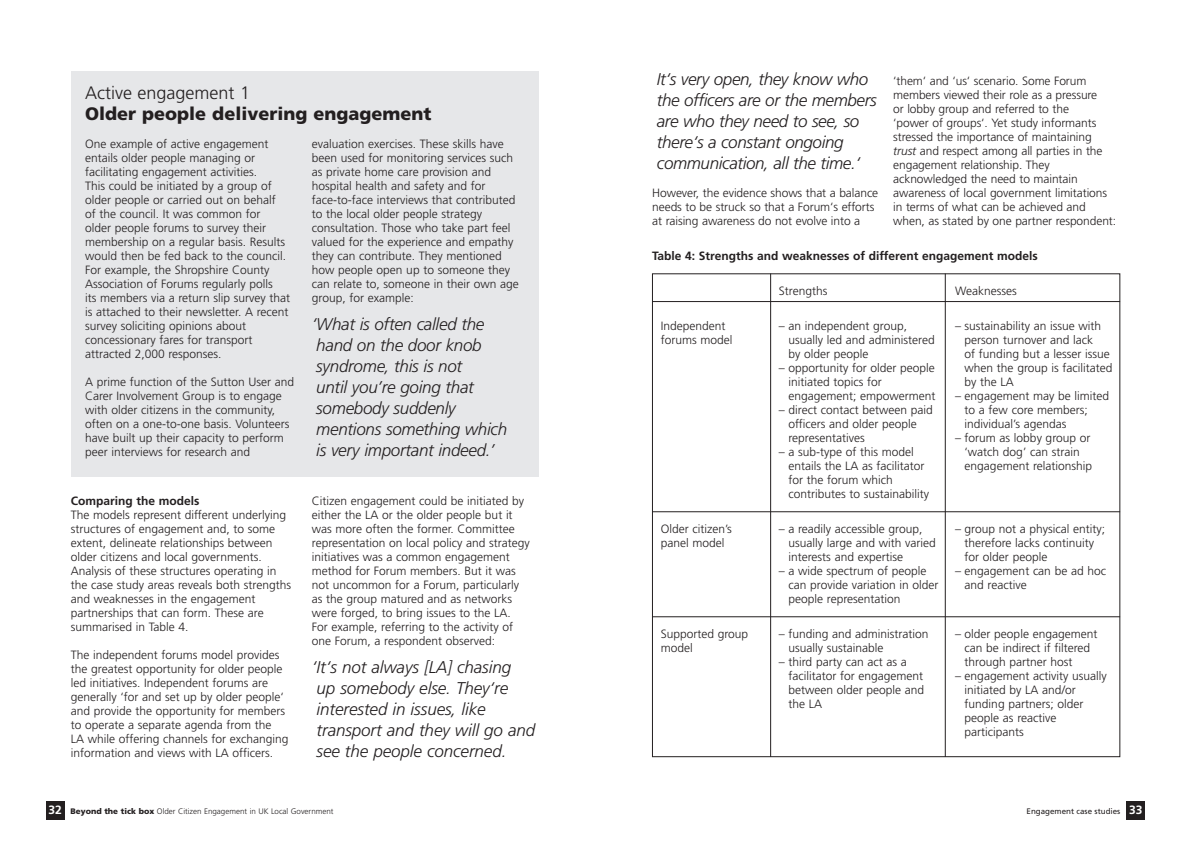
<style>
.page{position:relative;width:1191px;height:842px;background:#fff}
.page>*{position:absolute;margin:0;border:0;box-sizing:border-box;transform-origin:0 0}
.t1{font:900 18px "Frutiger";color:#231f20}
.t2{font:300 18px "Frutiger";color:#231f20}
.t3{font:italic 300 17px/21px "Frutiger";letter-spacing:-.015em;color:#231f20}
.t4{font:300 12px/14px "Frutiger";color:#231f20}
.t5{font:700 12px "Frutiger";color:#231f20}
.t6{font:300 8px "Frutiger";color:#231f20}
.t7{font:8px "Frutiger";color:#231f20}
.s1{font-style:italic}
.s2{font-weight:700;font-size:12px;color:#fff}
.s3{font-weight:900}
</style>
<div class="page">
<div style="left:1126px;top:801px;width:19px;height:18px;background:#231f20"></div>
<div style="left:46px;top:801px;width:19px;height:18px;background:#231f20"></div>
<div style="left:72px;top:71px;width:467px;height:406px;background:#e6e7e9"></div>
<hr style="left:945px;top:274px;width:1px;height:483px;background:#231f20">
<hr style="left:770px;top:274px;width:1px;height:483px;background:#231f20">
<hr style="left:652px;top:301px;width:468px;height:1px;background:#231f20">
<hr style="left:652px;top:511px;width:468px;height:1px;background:#231f20">
<hr style="left:652px;top:616px;width:468px;height:1px;background:#231f20">
<h1 class="t2" style="left:85px;top:85px;width:166px">Active engagement 1</h1>
<h1 class="t1" style="left:85px;top:106px;width:348px">Older people delivering engagement</h1>
<p class="t4" style="left:85px;top:137px;width:207px">One example of active engagement entails older people managing or facilitating engagement activities.<br>This could be initiated by a group of older people or carried out on behalf<br>of the council. It was common for<br>older people forums to survey their membership on a regular basis. Results would then be fed back to the council.<br>For example, the Shropshire County Association of Forums regularly polls<br>its members via a return slip survey that is attached to their newsletter. A recent survey soliciting opinions about concessionary fares for transport attracted 2,000 responses.</p>
<p class="t4" style="left:85px;top:375px;width:211px">A prime function of the Sutton User and Carer Involvement Group is to engage with older citizens in the community, often on a one-to-one basis. Volunteers have built up their capacity to perform peer interviews for research and</p>
<p class="t5" style="left:71px;top:496px;width:130px">Comparing the models</p>
<p class="t4" style="left:71px;top:508px;width:222px">The models represent different underlying structures of engagement and, to some extent, delineate relationships between older citizens and local governments.<br>Analysis of these structures operating in the case study areas reveals both strengths and weaknesses in the engagement partnerships that can form. These are summarised in Table 4.</p>
<p class="t4" style="left:71px;top:648px;width:219px">The independent forums model provides the greatest opportunity for older people led initiatives. Independent forums are generally ‘for and set up by older people‘ and provide the opportunity for members to operate a separate agenda from the<br>LA while offering channels for exchanging information and views with LA officers.</p>
<p class="t4" style="left:312px;top:137px;width:208px">evaluation exercises. These skills have been used for monitoring services such as private home care provision and hospital health and safety and for face-to-face interviews that contributed to the local older people strategy consultation. Those who take part feel valued for the experience and empathy they can contribute. They mentioned how people open up to someone they can relate to, someone in their own age group, for example:</p>
<h2 class="t3" style="left:312px;top:315px;width:197px">‘What is often called the hand on the door knob syndrome, this is not<br>until you’re going that somebody suddenly mentions something which is very important indeed.’</h2>
<p class="t4" style="left:312px;top:494px;width:219px">Citizen engagement could be initiated by either the LA or the older people but it was more often the former. Committee representation on local policy and strategy initiatives was a common engagement method for Forum members. But it was not uncommon for a Forum, particularly as the group matured and as networks were forged, to bring issues to the LA.<br>For example, referring to the activity of one Forum, a respondent observed:</p>
<h2 class="t3" style="left:312px;top:658px;width:225px">‘It‘s not always [LA] chasing<br>up somebody else. They‘re interested in issues, like transport and they will go and see the people concerned.</h2>
<h2 class="t3" style="left:657px;top:70px;width:221px">It‘s very open, they know who the officers are or the members are who they need to see, so there‘s a constant ongoing communication, all the time.‘</h2>
<p class="t4" style="left:652px;top:186px;width:227px">However, the evidence shows that a balance needs to be struck so that a Forum‘s efforts at raising awareness do not evolve into a</p>
<p class="t4" style="left:893px;top:74px;width:224px">‘them‘ and ‘us‘ scenario. Some Forum members viewed their role as a pressure<br>or lobby group and referred to the<br>‘power of groups‘. Yet study informants stressed the importance of maintaining <span class="s1">trust</span> and respect among all parties in the engagement relationship. They acknowledged the need to maintain awareness of local government limitations in terms of what can be achieved and when, as stated by one partner respondent:</p>
<p class="t5" style="left:652px;top:251px;width:387px">Table 4: Strengths and weaknesses of different engagement models</p>
<p class="t4" style="left:660px;top:319px;width:73px">Independent forums model</p>
<p class="t4" style="left:660px;top:522px;width:72px">Older citizen’s panel model</p>
<p class="t4" style="left:660px;top:627px;width:89px">Supported group model</p>
<p class="t4" style="left:779px;top:284px;width:50px">Strengths</p>
<p class="t4" style="left:788px;top:319px;width:148px;text-indent:-10px">– an independent group, usually led and administered by older people</p>
<p class="t4" style="left:788px;top:361px;width:149px;text-indent:-10px">– opportunity for older people initiated topics for engagement; empowerment</p>
<p class="t4" style="left:788px;top:403px;width:146px;text-indent:-10px">– direct contact between paid officers and older people representatives</p>
<p class="t4" style="left:788px;top:445px;width:142px;text-indent:-10px">– a sub-type of this model entails the LA as facilitator for the forum which contributes to sustainability</p>
<p class="t4" style="left:788px;top:522px;width:149px;text-indent:-10px">– a readily accessible group, usually large and with varied interests and expertise</p>
<p class="t4" style="left:788px;top:564px;width:151px;text-indent:-10px">– a wide spectrum of people can provide variation in older people representation</p>
<p class="t4" style="left:788px;top:627px;width:142px;text-indent:-10px">– funding and administration usually sustainable</p>
<p class="t4" style="left:788px;top:655px;width:137px;text-indent:-10px">– third party can act as a facilitator for engagement between older people and the LA</p>
<p class="t4" style="left:955px;top:284px;width:63px">Weaknesses</p>
<p class="t4" style="left:964px;top:319px;width:149px;text-indent:-10px">– sustainability an issue with person turnover and lack<br>of funding but a lesser issue when the group is facilitated by the LA</p>
<p class="t4" style="left:964px;top:389px;width:146px;text-indent:-10px">– engagement may be limited to a few core members; individual’s agendas</p>
<p class="t4" style="left:964px;top:431px;width:129px;text-indent:-10px">– forum as lobby group or ‘watch dog’ can strain engagement relationship</p>
<p class="t4" style="left:964px;top:522px;width:142px;text-indent:-10px">– group not a physical entity; therefore lacks continuity for older people</p>
<p class="t4" style="left:964px;top:564px;width:143px;text-indent:-10px">– engagement can be ad hoc and reactive</p>
<p class="t4" style="left:964px;top:627px;width:134px;text-indent:-10px">– older people engagement can be indirect if filtered through partner host</p>
<p class="t4" style="left:964px;top:669px;width:144px;text-indent:-10px">– engagement activity usually initiated by LA and/or funding partners; older people as reactive participants</p>
<p class="t6" style="left:49px;top:808px;width:286px"><span class="s2">32</span> <span class="s3">Beyond the tick box</span> Older Citizen Engagement in UK Local Government</p>
<p class="t7" style="left:1026px;top:808px;width:117px">Engagement case studies <span class="s2">33</span></p>
</div>
